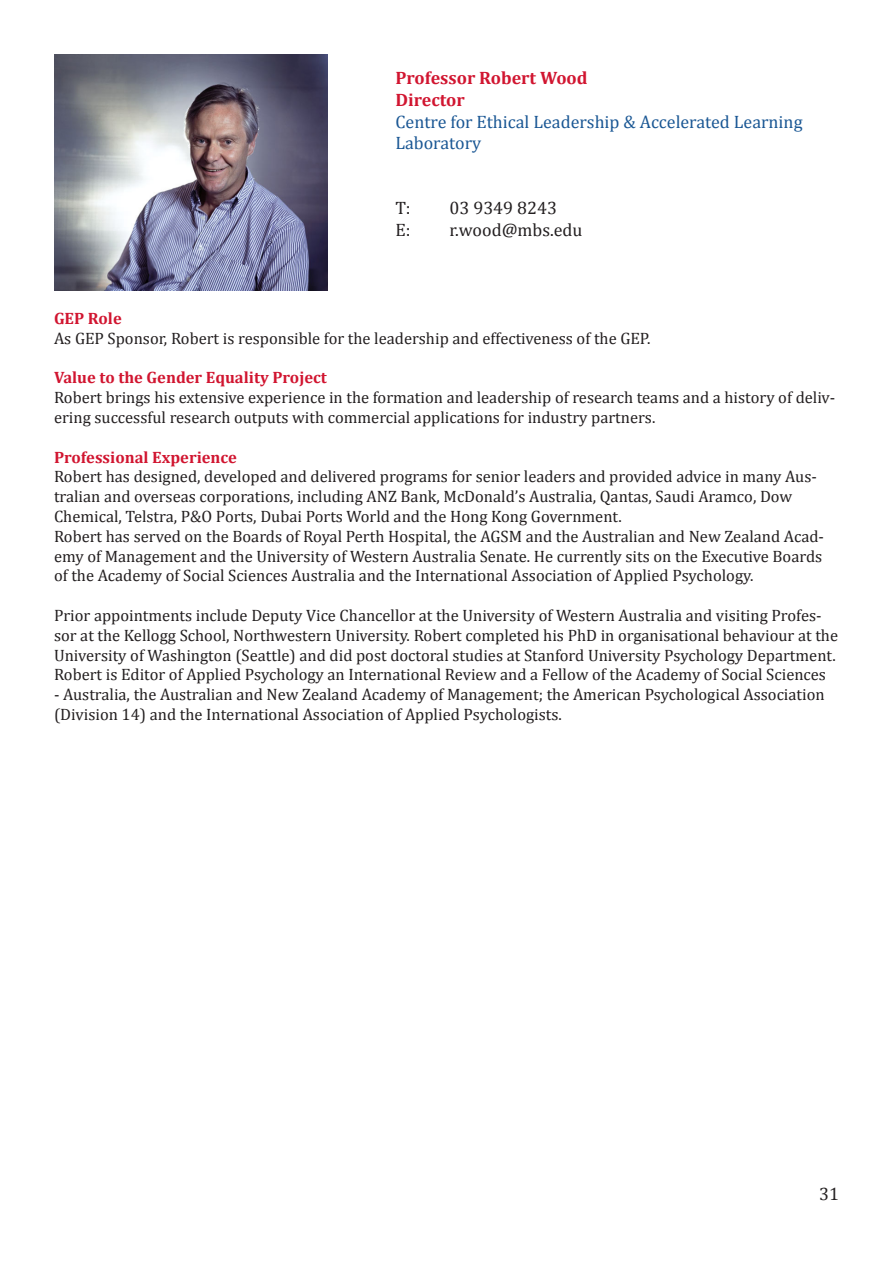
<style>
.page{position:relative;width:893px;height:1263px;background:#fff}
.page>*{position:absolute;margin:0;border:0;box-sizing:border-box;transform-origin:0 0}
.t1{font:18px/21.6px "Cambria";color:#1a5794}
.t2{font:18px "Cambria";color:#231f20}
.t3{font:700 18px "Cambria";color:#d11530}
.t4{font:16.5px/19.8px "Cambria";color:#231f20}
.t5{font:700 16.5px "Cambria";color:#d11530}
</style>
<div class="page">
<img style="left:54px;top:54px;width:274px;height:236px">
<p class="t3" style="left:395px;top:65px;width:194px">Professor Robert Wood</p>
<p class="t3" style="left:395px;top:87px;width:71px">Director</p>
<p class="t1" style="left:395px;top:111px;width:409px">Centre for Ethical Leadership &amp; Accelerated Learning<br>Laboratory</p>
<p class="t2" style="left:395px;top:197px;width:16px">T:</p>
<p class="t2" style="left:449px;top:197px;width:109px">03 9349 8243</p>
<p class="t2" style="left:395px;top:219px;width:17px">E:</p>
<p class="t2" style="left:449px;top:219px;width:135px">r.wood@mbs.edu</p>
<p class="t5" style="left:54px;top:307px;width:69px">GEP Role</p>
<p class="t4" style="left:54px;top:328px;width:598px">As GEP Sponsor, Robert is responsible for the leadership and effectiveness of the GEP.</p>
<p class="t5" style="left:54px;top:366px;width:274px">Value to the Gender Equality Project</p>
<p class="t4" style="left:54px;top:388px;width:783px">Robert brings his extensive experience in the formation and leadership of research teams and a history of deliv&shy;ering successful research outputs with commercial applications for industry partners.</p>
<p class="t5" style="left:54px;top:445px;width:184px">Professional Experience</p>
<p class="t4" style="left:54px;top:467px;width:764px">Robert has designed, developed and delivered programs for senior leaders and provided advice in many Aus&shy;tralian and overseas corporations, including ANZ Bank, McDonald’s Australia, Qantas, Saudi Aramco, Dow<br>Chemical, Telstra, P&amp;O Ports, Dubai Ports World and the Hong Kong Government.</p>
<p class="t4" style="left:54px;top:526px;width:772px;text-align:justify">Robert has served on the Boards of Royal Perth Hospital, the AGSM and the Australian and New Zealand Acad&shy;emy of Management and the University of Western Australia Senate. He currently sits on the Executive Boards of the Academy of Social Sciences Australia and the International Association of Applied Psychology.</p>
<p class="t4" style="left:54px;top:605px;width:785px">Prior appointments include Deputy Vice Chancellor at the University of Western Australia and visiting Profes&shy;sor at the Kellogg School, Northwestern University. Robert completed his PhD in organisational behaviour at the University of Washington (Seattle) and did post doctoral studies at Stanford University Psychology Department.<br>Robert is Editor of Applied Psychology an International Review and a Fellow of the Academy of Social Sciences</p>
<p class="t4" style="left:54px;top:685px;width:772px">- Australia, the Australian and New Zealand Academy of Management; the American Psychological Association (Division 14) and the International Association of Applied Psychologists.</p>
<p class="t2" style="left:819px;top:1184px;width:21px">31</p>
</div>
